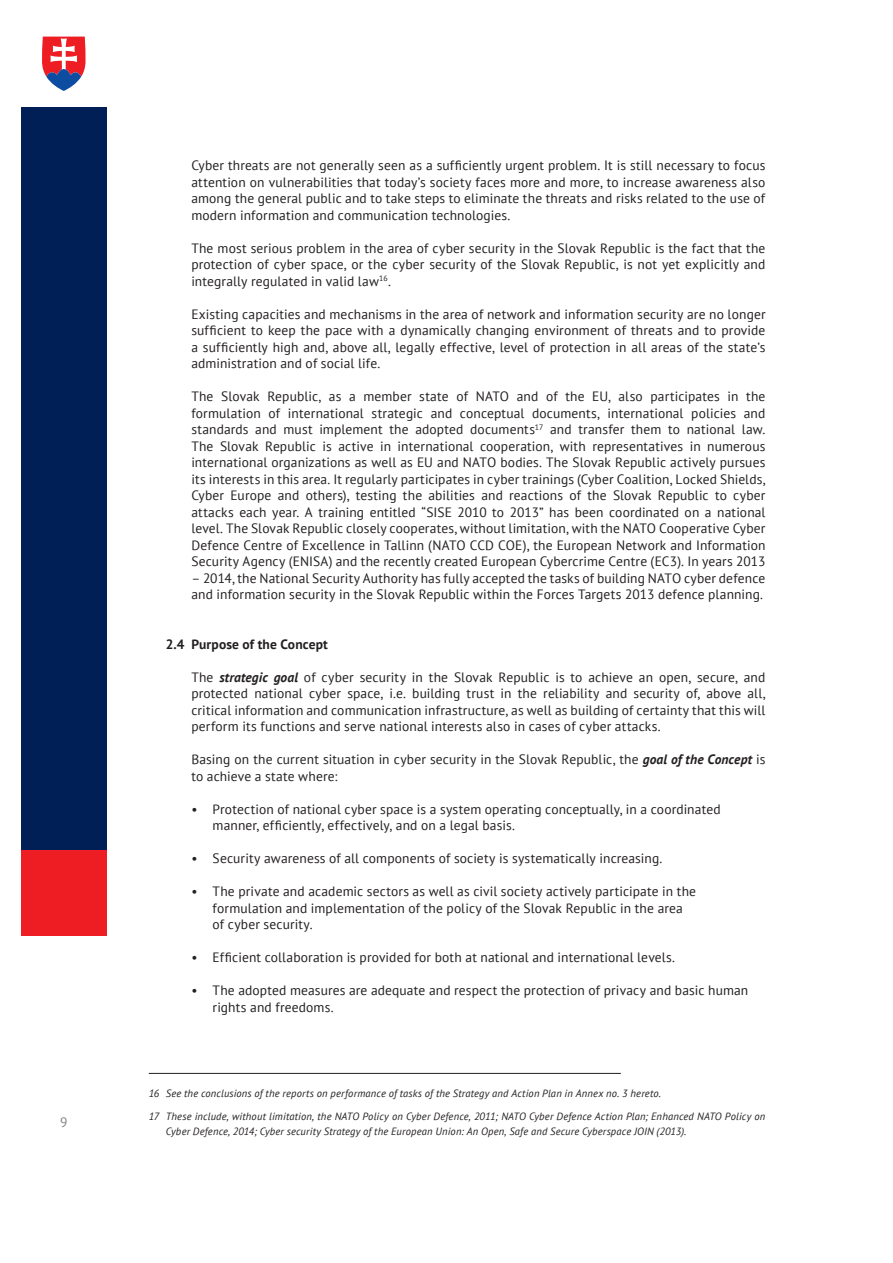
<style>
.page{position:relative;width:893px;height:1263px;background:#fff}
.page>*{position:absolute;margin:0;border:0;box-sizing:border-box;transform-origin:0 0}
.t1{font:13.5px/16.5px "PT Sans";letter-spacing:.01em;color:#231f20;text-align:justify}
.t2{font:700 13.5px "PT Sans";letter-spacing:.01em;color:#231f20}
.t3{font:13.5px "PT Sans";color:#808285}
.t4{font:italic 10.5px/15px "PT Sans";letter-spacing:.02em;color:#231f20}
.s1{font-weight:700;font-style:italic}
</style>
<div class="page">
<div style="left:21px;top:106px;width:85px;height:744px;background:#001f56"></div>
<div style="left:21px;top:850px;width:85px;height:85px;background:#ee1d23"></div>
<svg style="left:42px;top:37px;width:44px;height:54px"></svg>
<hr style="left:149px;top:1073px;width:472px;height:1px;background:#231f20">
<p class="t3" style="left:60px;top:1115px;width:9px">9</p>
<p class="t1" style="left:191px;top:158px;width:576px">Cyber threats are not generally seen as a sufficiently urgent problem. It is still necessary to focus attention on vulnerabilities that today’s society faces more and more, to increase awareness also among the general public and to take steps to eliminate the threats and risks related to the use of modern information and communication technologies.</p>
<p class="t1" style="left:191px;top:240px;width:576px">The most serious problem in the area of cyber security in the Slovak Republic is the fact that the protection of cyber space, or the cyber security of the Slovak Republic, is not yet explicitly and integrally regulated in valid law<sup>16</sup>.</p>
<p class="t1" style="left:191px;top:306px;width:576px">Existing capacities and mechanisms in the area of network and information security are no longer sufficient to keep the pace with a dynamically changing environment of threats and to provide a sufficiently high and, above all, legally effective, level of protection in all areas of the state’s administration and of social life.</p>
<p class="t1" style="left:191px;top:389px;width:576px">The Slovak Republic, as a member state of NATO and of the EU, also participates in the formulation of international strategic and conceptual documents, international policies and standards and must implement the adopted documents<sup>17</sup> and transfer them to national law.<br>The Slovak Republic is active in international cooperation, with representatives in numerous international organizations as well as EU and NATO bodies. The Slovak Republic actively pursues its interests in this area. It regularly participates in cyber trainings (Cyber Coalition, Locked Shields, Cyber Europe and others), testing the abilities and reactions of the Slovak Republic to cyber attacks each year. A training entitled “SISE 2010 to 2013” has been coordinated on a national level. The Slovak Republic closely cooperates, without limitation, with the NATO Cooperative Cyber Defence Centre of Excellence in Tallinn (NATO CCD COE), the European Network and Information Security Agency (ENISA) and the recently created European Cybercrime Centre (EC3). In years 2013</p>
<p class="t1" style="left:191px;top:570px;width:576px">– 2014, the National Security Authority has fully accepted the tasks of building NATO cyber defence and information security in the Slovak Republic within the Forces Targets 2013 defence planning.</p>
<p class="t2" style="left:166px;top:636px;width:164px">2.4 Purpose of the Concept</p>
<p class="t1" style="left:191px;top:669px;width:576px">The <span class="s1">strategic goal</span> of cyber security in the Slovak Republic is to achieve an open, secure, and protected national cyber space, i.e. building trust in the reliability and security of, above all, critical information and communication infrastructure, as well as building of certainty that this will perform its functions and serve national interests also in cases of cyber attacks.</p>
<p class="t1" style="left:191px;top:752px;width:576px">Basing on the current situation in cyber security in the Slovak Republic, the <span class="s1">goal of the Concept</span> is to achieve a state where:</p>
<p class="t1" style="left:213px;top:801px;width:510px;text-indent:-21px">• Protection of national cyber space is a system operating conceptually, in a coordinated manner, efficiently, effectively, and on a legal basis.</p>
<p class="t1" style="left:191px;top:851px;width:473px">• Security awareness of all components of society is systematically increasing.</p>
<p class="t1" style="left:213px;top:884px;width:485px;text-align:left;text-indent:-21px">• The private and academic sectors as well as civil society actively participate in the formulation and implementation of the policy of the Slovak Republic in the area of cyber security.</p>
<p class="t1" style="left:191px;top:950px;width:485px">• Efficient collaboration is provided for both at national and international levels.</p>
<p class="t1" style="left:213px;top:983px;width:537px;text-indent:-21px">• The adopted measures are adequate and respect the protection of privacy and basic human rights and freedoms.</p>
<p class="t4" style="left:149px;top:1086px;width:514px">16 See the conclusions of the reports on performance of tasks of the Strategy and Action Plan in Annex no. 3 hereto.</p>
<p class="t4" style="left:166px;top:1110px;width:601px;text-indent:-17px">17 These include, without limitation, the NATO Policy on Cyber Defence, 2011; NATO Cyber Defence Action Plan; Enhanced NATO Policy on<br>Cyber Defence, 2014; Cyber security Strategy of the European Union: An Open, Safe and Secure Cyberspace JOIN (2013).</p>
</div>
